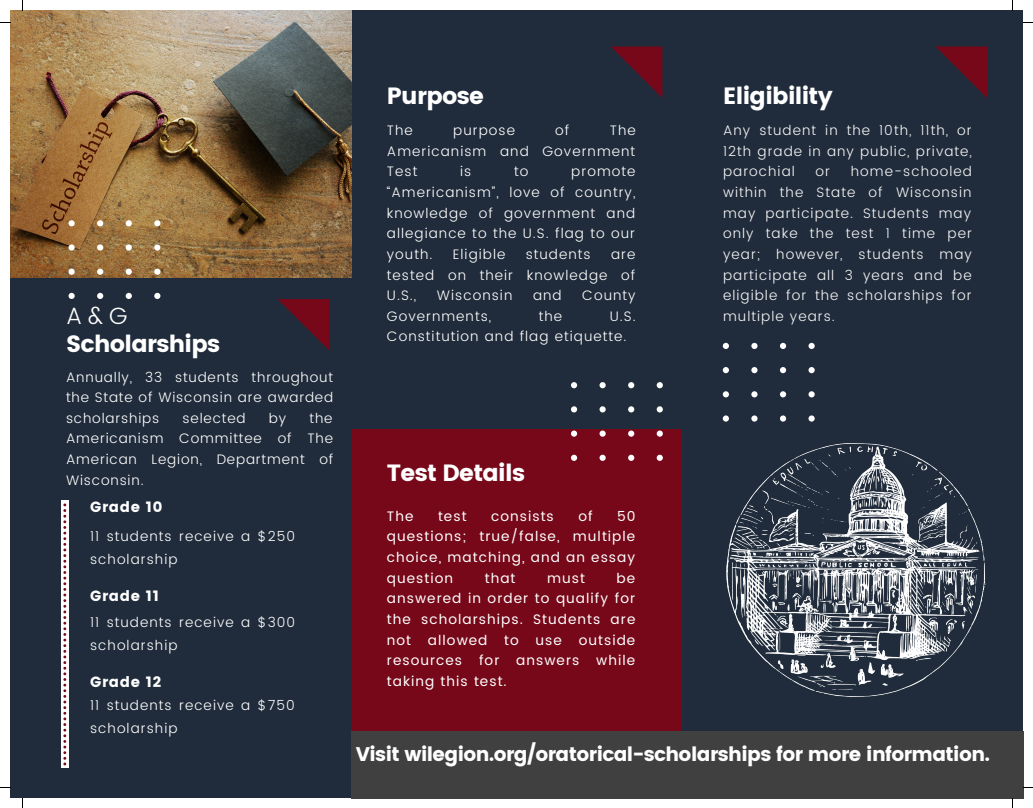
<style>
.page{position:relative;width:1033px;height:808px;background:#fff}
.page>*{position:absolute;margin:0;border:0;box-sizing:border-box;transform-origin:0 0}
.t1{font:23.5px "Poppins";letter-spacing:-.03em;color:#fff}
.t2{font:300 23.5px "Poppins";color:#fff}
.t3{font:19.75px "Poppins";letter-spacing:-.03em;color:#fff}
.t4{font:14.75px "Poppins";letter-spacing:.045em;color:#fff}
.t5{font:300 13.75px/20.6px "Poppins";letter-spacing:.075em;color:#fff;text-align:justify}
.t6{font:300 13.75px/20.6px "Poppins";letter-spacing:.075em;color:#f6f6f6;text-align:justify}
.t7{font:13.75px/20.6px "Poppins";letter-spacing:.075em;color:#fff;text-align:justify}
</style>
<div class="page">
<div style="left:10px;top:10px;width:1013px;height:788px;background:#202c3b"></div>
<div style="left:352px;top:429px;width:330px;height:369px;background:#760819"></div>
<img style="left:10px;top:10px;width:342px;height:268px">
<svg style="left:61px;top:500px;width:7px;height:267px"></svg>
<svg style="left:63px;top:503px;width:3px;height:262px"></svg>
<svg style="left:278px;top:299px;width:51px;height:51px"></svg>
<svg style="left:611px;top:47px;width:51px;height:51px"></svg>
<svg style="left:936px;top:47px;width:51px;height:51px"></svg>
<svg style="left:722px;top:343px;width:92px;height:78px"></svg>
<svg style="left:68px;top:220px;width:92px;height:79px"></svg>
<div style="left:352px;top:731px;width:671px;height:67px;background:#404041"></div>
<svg style="left:571px;top:382px;width:92px;height:79px"></svg>
<img style="left:724px;top:421px;width:262px;height:276px">
<p class="t2" style="left:66px;top:302px;width:63px">A&amp;G</p>
<p class="t1" style="left:66px;top:330px;width:156px">Scholarships</p>
<p class="t5" style="left:66px;top:366px;width:269px">Annually, 33 students throughout the State of Wisconsin are awarded scholarships</p>
<p class="t5" style="left:66px;top:407px;width:269px;text-indent:243px">the Americanism Committee of The American Legion, Department of Wisconsin.</p>
<p class="t4" style="left:90px;top:498px;width:74px">Grade 10</p>
<p class="t5" style="left:90px;top:525px;width:206px;line-height:22.5px">11 students receive a $250 scholarship</p>
<p class="t4" style="left:90px;top:587px;width:70px">Grade 11</p>
<p class="t5" style="left:90px;top:611px;width:207px;line-height:22.5px">11 students receive a $300 scholarship</p>
<p class="t4" style="left:90px;top:673px;width:73px">Grade 12</p>
<p class="t5" style="left:90px;top:694px;width:206px;line-height:22.5px">11 students receive a $750 scholarship</p>
<p class="t5" style="left:183px;top:407px;width:64px">selected</p>
<p class="t5" style="left:269px;top:407px;width:19px">by</p>
<p class="t1" style="left:387px;top:82px;width:99px">Purpose</p>
<p class="t5" style="left:387px;top:120px;width:28px">The</p>
<p class="t5" style="left:453px;top:120px;width:63px">purpose</p>
<p class="t5" style="left:555px;top:120px;width:16px">of</p>
<p class="t5" style="left:387px;top:120px;width:250px;text-indent:223px">The Americanism and Government Test</p>
<p class="t5" style="left:460px;top:161px;width:13px">is</p>
<p class="t5" style="left:514px;top:161px;width:16px">to</p>
<p class="t5" style="left:387px;top:161px;width:250px;text-indent:184px">promote “Americanism”, love of country, knowledge of government and allegiance to the U.S. flag to our youth.</p>
<p class="t5" style="left:453px;top:244px;width:54px">Eligible</p>
<p class="t5" style="left:525px;top:244px;width:67px">students</p>
<p class="t5" style="left:387px;top:244px;width:250px;text-indent:224px">are tested on their knowledge of U.S.,</p>
<p class="t5" style="left:437px;top:285px;width:77px">Wisconsin</p>
<p class="t5" style="left:533px;top:285px;width:30px">and</p>
<p class="t5" style="left:582px;top:285px;width:55px">County</p>
<p class="t5" style="left:387px;top:306px;width:106px">Governments,</p>
<p class="t5" style="left:539px;top:306px;width:25px">the</p>
<p class="t5" style="left:387px;top:306px;width:250px;text-indent:223px">U.S.<br>Constitution and flag etiquette.</p>
<p class="t1" style="left:387px;top:459px;width:140px">Test Details</p>
<p class="t7" style="left:387px;top:505px;width:28px">The</p>
<p class="t7" style="left:438px;top:505px;width:30px">test</p>
<p class="t7" style="left:491px;top:505px;width:64px">consists</p>
<p class="t7" style="left:578px;top:505px;width:16px">of</p>
<p class="t7" style="left:387px;top:505px;width:250px;text-indent:230px">50 questions; true/false, multiple choice, matching, and an essay question</p>
<p class="t7" style="left:387px;top:567px;width:250px;text-indent:229px">be answered in order to qualify for the scholarships. Students are not allowed to use outside resources for answers while taking this test.</p>
<p class="t7" style="left:485px;top:567px;width:32px">that</p>
<p class="t7" style="left:547px;top:567px;width:39px">must</p>
<p class="t1" style="left:723px;top:82px;width:111px">Eligibility</p>
<p class="t6" style="left:723px;top:120px;width:250px">Any student in the 10th, 11th, or 12th grade in any public, private, parochial</p>
<p class="t6" style="left:723px;top:161px;width:250px;text-indent:128px">home-schooled within the State of Wisconsin may participate. Students may only take the test 1 time per year; however, students may participate all 3 years and be eligible for the scholarships for multiple years.</p>
<p class="t6" style="left:815px;top:161px;width:16px">or</p>
<p class="t3" style="left:356px;top:743px;width:635px">Visit wilegion.org/oratorical-scholarships for more information.</p>
</div>
